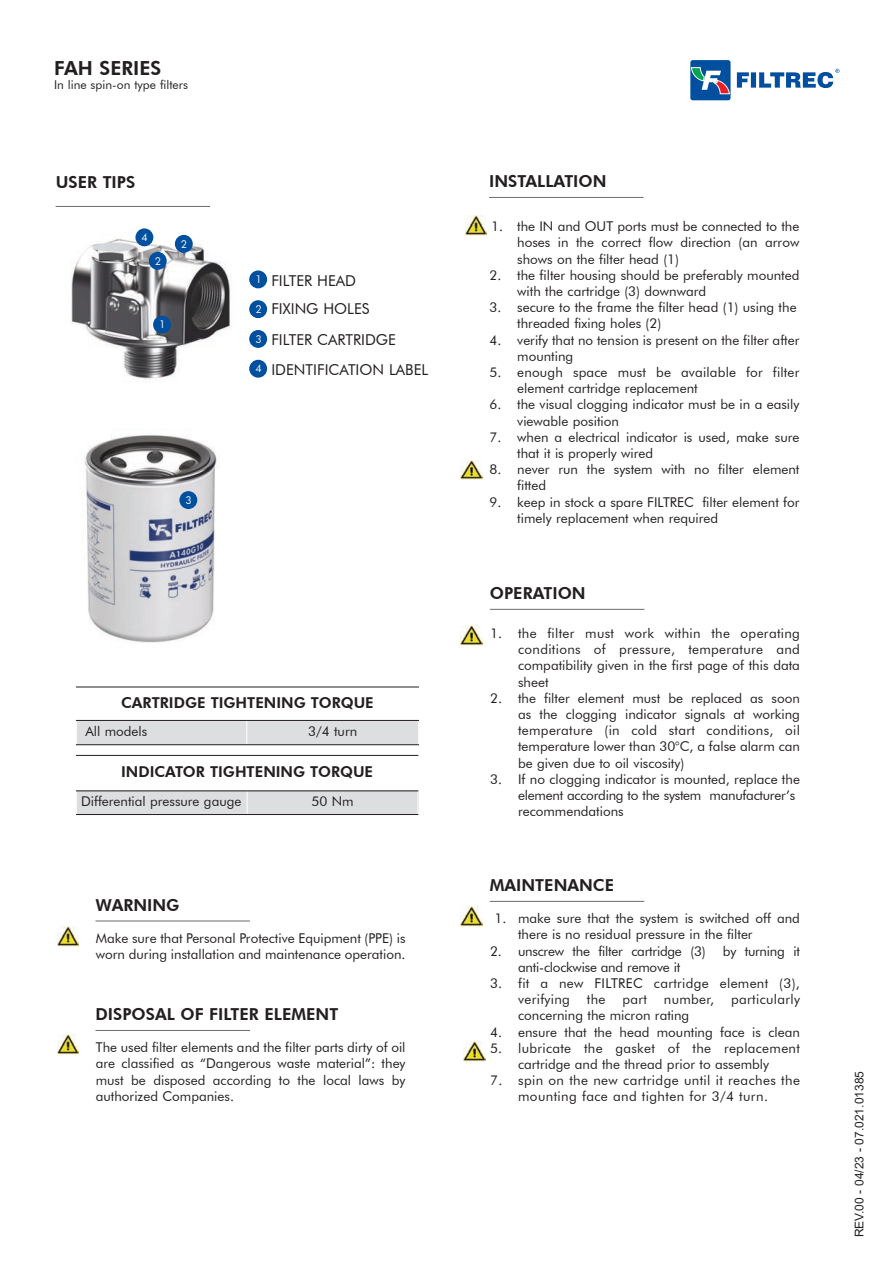
<style>
.page{position:relative;width:893px;height:1263px;background:#fff}
.page>*{position:absolute;margin:0;border:0;box-sizing:border-box;transform-origin:0 0}
.t1{font:800 19.35px "Futura BT";color:#231f20}
.t2{font:800 16.5px "Futura BT";color:#231f20}
.t3{font:15px/29.2px "Futura BT";color:#231f20}
.t4{font:800 15px "Futura BT";color:#231f20}
.t5{font:13.5px/16.2px "Futura BT";color:#231f20}
.t6{font:13.5px/16.2px "Futura BT";letter-spacing:.03em;color:#231f20;text-align:center}
.t7{font:13.5px "Futura BT";letter-spacing:-.02em;color:#231f20}
.t8{font:13.5px/16.2px "Futura BT";letter-spacing:.025em;color:#231f20}
.t9{font:12.15px "Futura BT";color:#231f20}
.t10{font:12px "Arial";color:#231f20}
.t11{font:10.2px "Futura";color:#fff}
</style>
<div class="page">
<svg style="left:690px;top:60px;width:40px;height:40px;background:#3970a5"></svg>
<svg style="left:737px;top:69px;width:102px;height:19px"></svg>
<hr style="left:56px;top:206px;width:154px;height:1px;background:#6c6d70">
<hr style="left:489px;top:197px;width:154px;height:1px;background:#6c6d70">
<div style="left:249px;top:270px;width:18px;height:18px;background:#01509f;border-radius:50%"></div>
<div style="left:249px;top:300px;width:18px;height:18px;background:#01509f;border-radius:50%"></div>
<div style="left:249px;top:330px;width:18px;height:18px;background:#01509f;border-radius:50%"></div>
<div style="left:249px;top:360px;width:18px;height:18px;background:#01509f;border-radius:50%"></div>
<hr style="left:490px;top:609px;width:154px;height:1px;background:#6c6d70">
<hr style="left:95px;top:921px;width:155px;height:1px;background:#6c6d70">
<hr style="left:95px;top:1030px;width:155px;height:1px;background:#6c6d70">
<hr style="left:490px;top:901px;width:154px;height:1px;background:#6c6d70">
<div style="left:76px;top:791px;width:171px;height:24px;background:#dddee0"></div>
<div style="left:247px;top:791px;width:171px;height:24px;background:#dddee0"></div>
<hr style="left:76px;top:755px;width:1px;height:60px;background:#fff">
<svg style="left:247px;top:791px;width:1px;height:23px"></svg>
<hr style="left:76px;top:755px;width:342px;height:1px;background:#231f20">
<hr style="left:76px;top:790px;width:342px;height:1px;background:#231f20">
<hr style="left:76px;top:814px;width:342px;height:1px;background:#231f20">
<div style="left:76px;top:720px;width:171px;height:25px;background:#dddee0"></div>
<div style="left:247px;top:720px;width:172px;height:25px;background:#dddee0"></div>
<hr style="left:76px;top:687px;width:1px;height:58px;background:#fff">
<svg style="left:246px;top:721px;width:1px;height:23px"></svg>
<hr style="left:418px;top:687px;width:1px;height:58px;background:#fff">
<hr style="left:76px;top:687px;width:343px;height:1px;background:#231f20">
<hr style="left:76px;top:720px;width:343px;height:1px;background:#231f20">
<hr style="left:76px;top:744px;width:343px;height:1px;background:#231f20">
<svg style="left:465px;top:230px;width:22px;height:6px"></svg>
<img style="left:465px;top:215px;width:21px;height:20px">
<img style="left:461px;top:460px;width:21px;height:20px">
<svg style="left:460px;top:625px;width:23px;height:21px"></svg>
<img style="left:461px;top:625px;width:21px;height:20px">
<svg style="left:460px;top:906px;width:23px;height:21px"></svg>
<img style="left:461px;top:907px;width:21px;height:19px">
<svg style="left:463px;top:1041px;width:23px;height:21px"></svg>
<img style="left:464px;top:1041px;width:21px;height:20px">
<svg style="left:57px;top:926px;width:22px;height:21px"></svg>
<img style="left:58px;top:927px;width:21px;height:19px">
<img style="left:58px;top:1035px;width:21px;height:20px">
<img style="left:71px;top:229px;width:159px;height:414px">
<div style="left:153px;top:316px;width:18px;height:18px;background:#01509f;border-radius:50%"></div>
<div style="left:175px;top:235px;width:18px;height:18px;background:#01509f;border-radius:50%"></div>
<div style="left:149px;top:252px;width:18px;height:18px;background:#01509f;border-radius:50%"></div>
<div style="left:179px;top:491px;width:18px;height:18px;background:#01509f;border-radius:50%"></div>
<div style="left:135px;top:228px;width:18px;height:18px;background:#01509f;border-radius:50%"></div>
<h1 class="t1" style="left:54px;top:56px;width:109px">FAH SERIES</h1>
<p class="t9" style="left:54px;top:77px;width:135px">In line spin-on type filters</p>
<p class="t2" style="left:56px;top:172px;width:81px">USER TIPS</p>
<p class="t2" style="left:489px;top:171px;width:119px">INSTALLATION</p>
<p class="t11" style="left:142px;top:230px;width:8px">4</p>
<p class="t11" style="left:155px;top:254px;width:8px">2</p>
<p class="t11" style="left:181px;top:237px;width:8px">2</p>
<p class="t11" style="left:159px;top:318px;width:8px">1</p>
<p class="t11" style="left:186px;top:493px;width:8px">3</p>
<p class="t3" style="left:255px;top:265px;width:102px"><sup>1</sup> FILTER HEAD</p>
<p class="t11" style="left:255px;top:302px;width:8px">2</p>
<p class="t11" style="left:255px;top:332px;width:8px">3</p>
<p class="t3" style="left:271px;top:294px;width:100px">FIXING HOLES</p>
<p class="t3" style="left:271px;top:325px;width:158px">FILTER CARTRIDGE<br>IDENTIFICATION LABEL</p>
<p class="t11" style="left:255px;top:362px;width:8px">4</p>
<p class="t4" style="left:121px;top:693px;width:254px">CARTRIDGE TIGHTENING TORQUE</p>
<p class="t5" style="left:85px;top:723px;width:63px">All models</p>
<p class="t5" style="left:308px;top:723px;width:51px">3/4 turn</p>
<p class="t4" style="left:121px;top:763px;width:254px">INDICATOR TIGHTENING TORQUE</p>
<p class="t5" style="left:81px;top:793px;width:162px">Differential pressure gauge</p>
<p class="t5" style="left:311px;top:793px;width:44px">50 Nm</p>
<p class="t2" style="left:95px;top:895px;width:86px">WARNING</p>
<p class="t5" style="left:96px;top:930px;width:311px">Make sure that Personal Protective Equipment (PPE) is worn during installation and maintenance operation.</p>
<p class="t2" style="left:95px;top:1004px;width:244px">DISPOSAL OF FILTER ELEMENT</p>
<p class="t5" style="left:96px;top:1039px;width:311px;text-align:justify">The used filter elements and the filter parts dirty of oil are classified as “Dangerous waste material”: they must be disposed according to the local laws by authorized Companies.</p>
<p class="t5" style="left:517px;top:218px;width:284px;text-align:justify;text-indent:-26px">1. the IN and OUT ports must be connected to the hoses in the correct flow direction (an arrow shows on the filter head (1)</p>
<p class="t5" style="left:517px;top:267px;width:284px;text-indent:-28px">2. the filter housing should be preferably mounted with the cartridge (3) downward</p>
<p class="t5" style="left:517px;top:299px;width:281px;text-indent:-28px">3. secure to the frame the filter head (1) using the threaded fixing holes (2)</p>
<p class="t5" style="left:517px;top:332px;width:284px;text-indent:-28px">4. verify that no tension is present on the filter after mounting</p>
<p class="t5" style="left:517px;top:364px;width:284px;text-indent:-28px">5. enough space must be available for filter element cartridge replacement</p>
<p class="t5" style="left:517px;top:396px;width:284px;text-indent:-28px">6. the visual clogging indicator must be in a easily viewable position</p>
<p class="t5" style="left:517px;top:429px;width:284px;text-indent:-28px">7. when a electrical indicator is used, make sure that it is properly wired</p>
<p class="t5" style="left:517px;top:461px;width:284px;text-indent:-28px">8. never run the system with no filter element fitted</p>
<p class="t5" style="left:517px;top:494px;width:284px;text-indent:-28px">9. keep in stock a spare FILTREC filter element for timely replacement when required</p>
<p class="t2" style="left:490px;top:583px;width:97px">OPERATION</p>
<p class="t5" style="left:518px;top:625px;width:283px;text-align:justify;text-indent:-28px">1. the filter must work within the operating conditions of pressure, temperature and compatibility given in the first page of this data sheet</p>
<p class="t5" style="left:518px;top:690px;width:283px;text-align:justify;text-indent:-28px">2. the filter element must be replaced as soon as the clogging indicator signals at working temperature (in cold start conditions, oil temperature lower than 30°C, a false alarm can be given due to oil viscosity)</p>
<p class="t5" style="left:518px;top:771px;width:283px;text-indent:-28px">3. If no clogging indicator is mounted, replace the element according to the system manufacturer’s recommendations</p>
<p class="t2" style="left:490px;top:875px;width:126px">MAINTENANCE</p>
<p class="t5" style="left:518px;top:910px;width:283px;text-indent:-24px">1. make sure that the system is switched off and there is no residual pressure in the filter</p>
<p class="t7" style="left:490px;top:942px;width:217px">2. unscrew the filter cartridge (3)</p>
<p class="t7" style="left:723px;top:942px;width:79px">by turning it</p>
<p class="t7" style="left:518px;top:959px;width:164px">anti-clockwise and remove it</p>
<p class="t8" style="left:518px;top:975px;width:283px;text-indent:-28px">3. fit a new FILTREC cartridge element (3), verifying</p>
<p class="t5" style="left:587px;top:991px;width:20px">the</p>
<p class="t5" style="left:622px;top:991px;width:26px">part</p>
<p class="t5" style="left:664px;top:991px;width:52px">number,</p>
<p class="t8" style="left:731px;top:991px;width:70px">particularly</p>
<p class="t5" style="left:518px;top:1007px;width:173px">concerning the micron rating</p>
<p class="t5" style="left:490px;top:1023px;width:311px">4. ensure that the head mounting face is clean</p>
<p class="t5" style="left:490px;top:1040px;width:311px;text-align:center">5. lubricate the gasket of the replacement cartridge and the thread prior to assembly</p>
<p class="t6" style="left:490px;top:1072px;width:311px">7. spin on the new cartridge until it reaches the mounting face and tighten for 3/4 turn.</p>
<p class="t10" style="left:851px;top:1237px;width:168px;rotate:-90deg">REV.00 - 04/23 - 07.021.01385</p>
</div>
